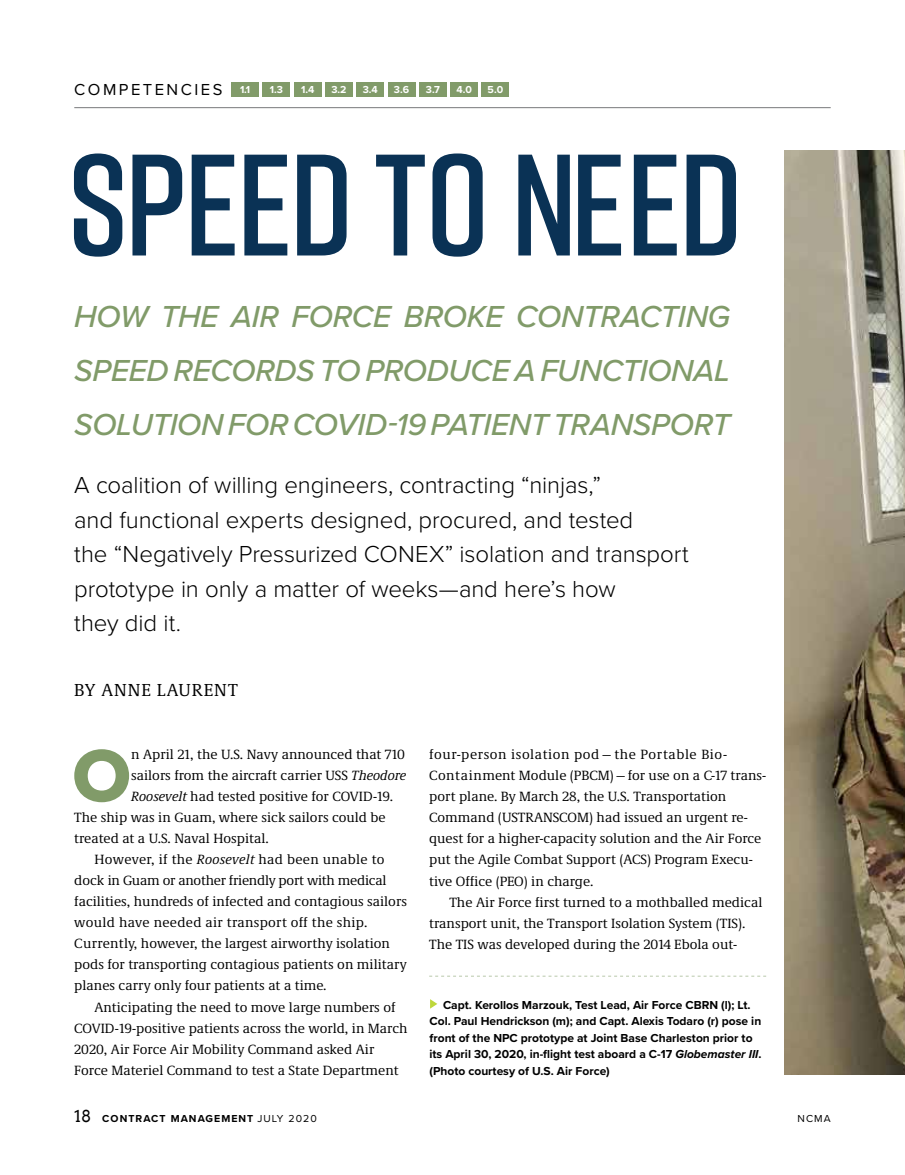
<style>
.page{position:relative;width:905px;height:1175px;background:#fff}
.page>*{position:absolute;margin:0;border:0;box-sizing:border-box;transform-origin:0 0}
.t1{font:600 144px "Rift";letter-spacing:-.025em;color:#0a3255}
.t2{font:76.8px "Proxima Nova Extrabld";color:#819b69}
.t3{font:italic 500 31.5px/54px "Proxima Nova";letter-spacing:-.01em;color:#819b69;text-align:justify}
.t4{font:300 24px/34.5px "Proxima Nova";letter-spacing:-.005em;color:#000}
.t5{font:18px "Demos Next Pro";letter-spacing:.05em;color:#000}
.t6{font:16.5px "Proxima Nova";letter-spacing:.15em;color:#000}
.t7{font:13.8px/21px "Demos Next Pro";color:#000}
.t8{font:13.8px "Demos Next Pro";letter-spacing:.02em;color:#000}
.t9{font:13.8px "Demos Next Pro";letter-spacing:-.02em;color:#000}
.t10{font:700 12px/16.5px "Proxima Nova";color:#000}
.t11{font:700 10.5px "Proxima Nova";letter-spacing:.1em;color:#000}
.t12{font:700 10.5px "Proxima Nova";color:#fff}
.t13{font:10.5px "Proxima Nova";color:#000}
.s1{font-weight:700;font-size:10.5px;color:#fff}
.s2{font-style:italic}
.s3{font-family:"Arvo";font-weight:400;font-size:16.5px}
.s4{font-weight:400}
</style>
<div class="page">
<img style="left:784px;top:150px;width:120px;height:924px">
<hr style="left:74px;top:107px;width:756px;height:1px;background:#77787b">
<div style="left:232px;top:82px;width:27px;height:15px;background:#819b69"></div>
<div style="left:263px;top:82px;width:27px;height:15px;background:#819b69"></div>
<div style="left:294px;top:82px;width:27px;height:15px;background:#819b69"></div>
<div style="left:325px;top:82px;width:27px;height:15px;background:#819b69"></div>
<div style="left:357px;top:82px;width:27px;height:15px;background:#819b69"></div>
<div style="left:388px;top:82px;width:27px;height:15px;background:#819b69"></div>
<div style="left:419px;top:82px;width:27px;height:15px;background:#819b69"></div>
<div style="left:450px;top:82px;width:27px;height:15px;background:#819b69"></div>
<div style="left:482px;top:82px;width:27px;height:15px;background:#819b69"></div>
<svg style="left:430px;top:999px;width:7px;height:9px"></svg>
<svg style="left:429px;top:975px;width:337px;height:1px"></svg>
<p class="t6" style="left:74px;top:80px;width:177px">COMPETENCIES <span class="s1">1.1</span></p>
<p class="t12" style="left:270px;top:81px;width:15px">1.3</p>
<p class="t12" style="left:301px;top:81px;width:15px">1.4</p>
<p class="t12" style="left:331px;top:81px;width:17px">3.2</p>
<p class="t12" style="left:363px;top:81px;width:17px">3.4</p>
<p class="t12" style="left:394px;top:81px;width:17px">3.6</p>
<p class="t12" style="left:426px;top:81px;width:15px">3.7</p>
<p class="t12" style="left:456px;top:81px;width:17px">4.0</p>
<p class="t12" style="left:487px;top:81px;width:17px">5.0</p>
<h1 class="t1" style="left:68px;top:103px;width:677px">SPEED TO NEED</h1>
<h3 class="t3" style="left:74px;top:288px;width:657px">HOW THE AIR FORCE BROKE CONTRACTING SPEED RECORDS TO PRODUCE A FUNCTIONAL SOLUTION FOR COVID-19 PATIENT TRANSPORT</h3>
<p class="t4" style="left:74px;top:468px;width:616px">A coalition of willing engineers, contracting “ninjas,”<br>and fu nctional experts designed, procured, and tested<br>the “Negatively Pressurized CONEX” isolation and transport prototype in only a matter of weeks—and here’s how<br>they did it.</p>
<h3 class="t5" style="left:74px;top:678px;width:165px">BY ANNE LAURENT</h3>
<h2 class="t2" style="left:72px;top:718px;width:60px">O</h2>
<p class="t7" style="left:131px;top:743px;width:275px">n April 21, the U.S. Navy announced that 710</p>
<p class="t7" style="left:131px;top:764px;width:276px">sailors from the aircraft carrier USS <span class="s2">Theodore</span></p>
<p class="t7" style="left:131px;top:785px;width:263px"><span class="s2">Roosevelt</span> had tested positive for COVID-19.</p>
<p class="t7" style="left:74px;top:806px;width:313px">The ship was in Guam, where sick sailors could be</p>
<p class="t7" style="left:74px;top:827px;width:196px">treated at a U.S. Naval Hospital.</p>
<p class="t8" style="left:94px;top:850px;width:291px">However, if the <span class="s2">Roosevelt</span> had been unable to</p>
<p class="t9" style="left:74px;top:871px;width:314px">dock in Guam or another friendly port with medical</p>
<p class="t7" style="left:74px;top:890px;width:334px">facilities, hundreds of infected and contagious sailors</p>
<p class="t8" style="left:74px;top:913px;width:295px">would have needed air transport off the ship.</p>
<p class="t7" style="left:74px;top:932px;width:317px">Currently, however, the largest airworthy isolation</p>
<p class="t7" style="left:74px;top:953px;width:334px">pods for transporting contagious patients on military</p>
<p class="t7" style="left:74px;top:974px;width:254px">planes carry only four patients at a time.</p>
<p class="t7" style="left:94px;top:995px;width:302px">Anticipating the need to move large numbers of</p>
<p class="t7" style="left:74px;top:1016px;width:335px">COVID-19-positive patients across the world, in March</p>
<p class="t7" style="left:74px;top:1037px;width:301px">2020, Air Force Air Mobility Command asked Air</p>
<p class="t7" style="left:74px;top:1058px;width:326px">Force Materiel Command to test a State Department</p>
<p class="t7" style="left:429px;top:743px;width:338px">four-person isolation pod—the Portable Bio-Containment Module (PBCM)—for use on a C-17 trans&shy;port plane. By March 28, the U.S. Transportation Command (USTRANSCOM) had issued an urgent re&shy;quest for a higher-capacity solution and the Air Force put the Agile Combat Support (ACS) Program Execu&shy;tive Office (PEO) in charge.</p>
<p class="t7" style="left:429px;top:890px;width:334px;text-indent:20px">The Air Force first turned to a mothballed medical transport unit, the Transport Isolation System (TIS).<br>The TIS was developed during the 2014 Ebola out-</p>
<p class="t10" style="left:429px;top:996px;width:333px;text-indent:14px">Capt. Kerollos Marzouk, Test Lead, Air Force CBRN (l); Lt.<br>Col. Paul Hendrickson (m); and Capt. Alexis Todaro (r) pose in front of the NPC prototype at Joint Base Charleston prior to its April 30, 2020, in-flight test aboard a C-17 <span class="s2">Globemaster III</span>. (Photo courtesy of U.S. Air Force)</p>
<p class="t11" style="left:74px;top:1110px;width:244px"><span class="s3">18</span> CONTRACT MANAGEMENT <span class="s4">JULY 2020</span></p>
<p class="t13" style="left:797px;top:1112px;width:35px">NCMA</p>
</div>
